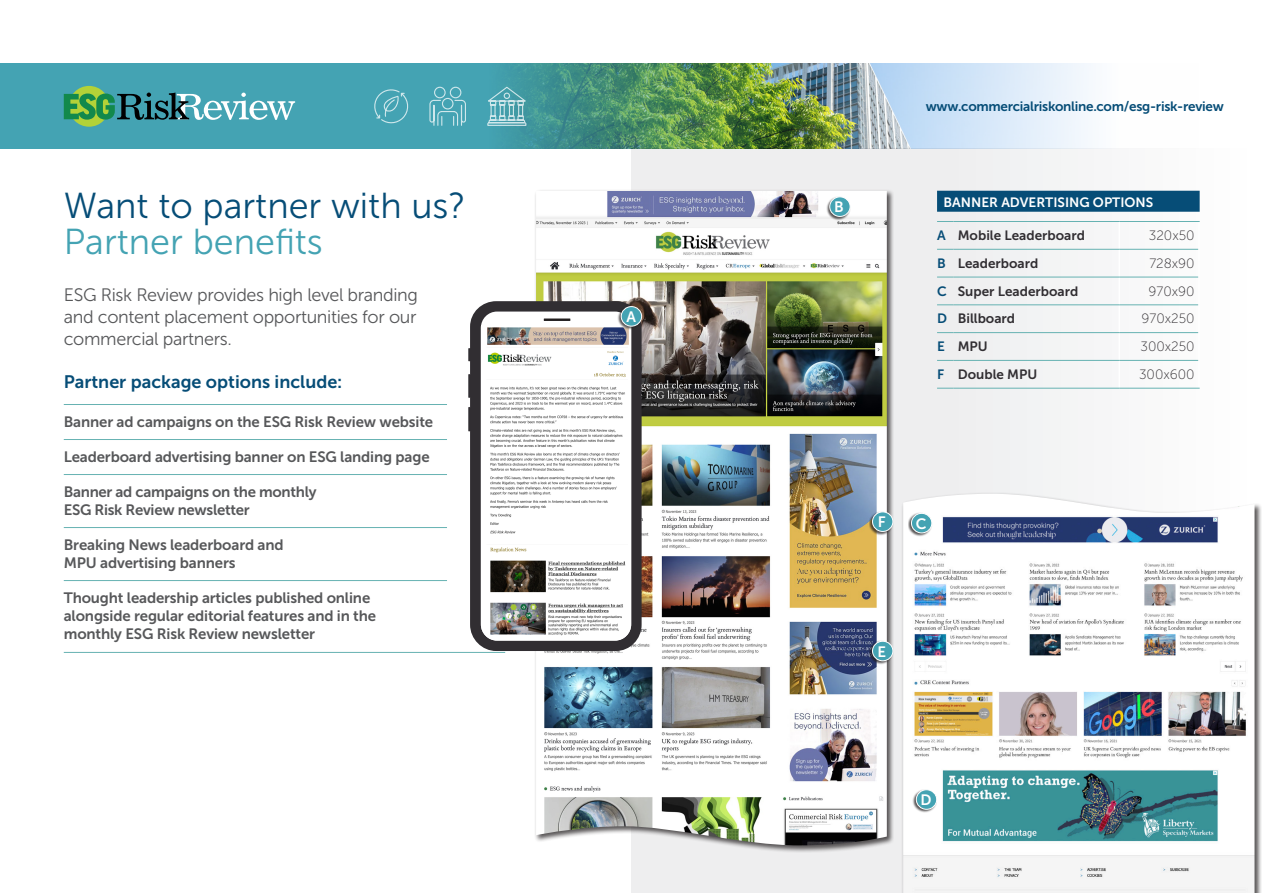
<style>
.page{position:relative;width:1263px;height:893px;background:#fff}
.page>*{position:absolute;margin:0;border:0;box-sizing:border-box;transform-origin:0 0}
.t1{font:36px/36px "Museo Sans 300";color:#064d77}
.t2{font:18px/21.6px "Museo Sans 300";letter-spacing:-.02em;color:#57585a;text-align:justify}
.t3{font:18px "Museo Sans 700";color:#064d77}
.t4{font:15px/18px "Museo Sans 700";letter-spacing:-.01em;color:#57585a}
.t5{font:15px "Museo Sans 700";color:#fff}
.t6{font:13.5px "Museo Sans 700";color:#312e32}
.t7{font:13.5px "Museo Sans 700";letter-spacing:-.02em;color:#064d77}
.t8{font:13.5px "Museo Sans 100";color:#312e32}
.Heads-2{font:13.5px "Museo Sans 700";color:#fff}
.s1{color:#44a3b3}
</style>
<div class="page">
<div style="left:0;top:64px;width:1199px;height:85px;background:#44a3b3"></div>
<img style="left:508px;top:64px;width:659px;height:85px">
<svg style="left:487px;top:86px;width:41px;height:40px"></svg>
<svg style="left:429px;top:86px;width:37px;height:40px"></svg>
<svg style="left:374px;top:89px;width:35px;height:35px"></svg>
<div style="left:69px;top:86px;width:40px;height:41px;background:#b3d238;border-radius:50%"></div>
<svg style="left:64px;top:93px;width:231px;height:27px"></svg>
<div style="left:631px;top:149px;width:632px;height:744px;background:#f2f3f4"></div>
<hr style="left:64px;top:404px;width:383px;height:1px;background:#66b2b2">
<hr style="left:64px;top:439px;width:383px;height:1px;background:#66b2b2">
<hr style="left:64px;top:474px;width:383px;height:1px;background:#66b2b2">
<hr style="left:64px;top:527px;width:383px;height:1px;background:#66b2b2">
<hr style="left:64px;top:580px;width:383px;height:1px;background:#66b2b2">
<hr style="left:64px;top:652px;width:441px;height:1px;background:#66b2b2">
<div style="left:534px;top:189px;width:360px;height:664px;background:#231f20;opacity:.75"></div>
<img style="left:536px;top:191px;width:351px;height:654px">
<div style="left:901px;top:492px;width:361px;height:401px;background:#231f20;opacity:.75"></div>
<img style="left:903px;top:494px;width:351px;height:399px">
<div style="left:937px;top:191px;width:263px;height:21px;background:#064d77"></div>
<hr style="left:1198px;top:222px;width:2px;height:27px;background:#fff">
<hr style="left:1198px;top:249px;width:2px;height:28px;background:#fff">
<hr style="left:1198px;top:277px;width:2px;height:28px;background:#fff">
<hr style="left:1198px;top:305px;width:2px;height:28px;background:#fff">
<hr style="left:1198px;top:333px;width:2px;height:27px;background:#fff">
<hr style="left:1198px;top:360px;width:2px;height:28px;background:#fff">
<hr style="left:1118px;top:222px;width:2px;height:27px;background:#fff">
<hr style="left:1118px;top:250px;width:2px;height:27px;background:#fff">
<hr style="left:1118px;top:277px;width:2px;height:27px;background:#fff">
<hr style="left:1118px;top:305px;width:2px;height:27px;background:#fff">
<hr style="left:1118px;top:333px;width:2px;height:27px;background:#fff">
<hr style="left:1118px;top:361px;width:2px;height:27px;background:#fff">
<svg style="left:937px;top:221px;width:16px;height:1px"></svg>
<hr style="left:953px;top:221px;width:166px;height:1px;background:#66b2b2">
<hr style="left:1119px;top:221px;width:81px;height:1px;background:#66b2b2">
<svg style="left:937px;top:249px;width:16px;height:1px"></svg>
<hr style="left:953px;top:249px;width:166px;height:1px;background:#66b2b2">
<hr style="left:1119px;top:249px;width:79px;height:1px;background:#66b2b2">
<svg style="left:937px;top:277px;width:16px;height:1px"></svg>
<hr style="left:953px;top:277px;width:166px;height:1px;background:#66b2b2">
<hr style="left:1119px;top:277px;width:79px;height:1px;background:#66b2b2">
<svg style="left:937px;top:304px;width:16px;height:1px"></svg>
<hr style="left:953px;top:304px;width:166px;height:1px;background:#66b2b2">
<hr style="left:1119px;top:304px;width:79px;height:1px;background:#66b2b2">
<svg style="left:937px;top:332px;width:16px;height:1px"></svg>
<hr style="left:953px;top:332px;width:166px;height:1px;background:#66b2b2">
<hr style="left:1119px;top:332px;width:79px;height:1px;background:#66b2b2">
<svg style="left:937px;top:360px;width:16px;height:1px"></svg>
<hr style="left:953px;top:360px;width:166px;height:1px;background:#66b2b2">
<hr style="left:1119px;top:360px;width:79px;height:1px;background:#66b2b2">
<svg style="left:937px;top:388px;width:16px;height:1px"></svg>
<hr style="left:953px;top:388px;width:166px;height:1px;background:#66b2b2">
<hr style="left:1119px;top:388px;width:81px;height:1px;background:#66b2b2">
<div style="left:869px;top:640px;width:24px;height:25px;background:#231f20;opacity:.75"></div>
<div style="left:872px;top:641px;width:21px;height:20px;background:#44a3b3;border-radius:50%"></div>
<div style="left:872px;top:641px;width:21px;height:20px;border:1px solid #fff;border-radius:50%"></div>
<div style="left:826px;top:196px;width:25px;height:24px;background:#231f20;opacity:.75"></div>
<div style="left:830px;top:197px;width:20px;height:19px;background:#44a3b3;border-radius:50%"></div>
<div style="left:829px;top:196px;width:21px;height:21px;border:1px solid #fff;border-radius:50%"></div>
<div style="left:912px;top:789px;width:25px;height:24px;background:#231f20;opacity:.75"></div>
<div style="left:916px;top:790px;width:21px;height:19px;background:#44a3b3;border-radius:50%"></div>
<div style="left:916px;top:789px;width:21px;height:21px;border:1px solid #fff;border-radius:50%"></div>
<div style="left:869px;top:511px;width:24px;height:24px;background:#231f20;opacity:.75"></div>
<div style="left:872px;top:512px;width:21px;height:19px;background:#44a3b3;border-radius:50%"></div>
<div style="left:872px;top:511px;width:21px;height:21px;border:1px solid #fff;border-radius:50%"></div>
<svg style="left:468px;top:301px;width:174px;height:350px;fill:#312e32"></svg>
<svg style="left:481px;top:312px;width:136px;height:13px"></svg>
<img style="left:481px;top:325px;width:150px;height:316px">
<hr style="left:544px;top:318px;width:26px;height:3px;background:#231f20">
<div style="left:907px;top:512px;width:25px;height:25px;background:#231f20;opacity:.75"></div>
<div style="left:911px;top:513px;width:21px;height:20px;background:#44a3b3;border-radius:50%"></div>
<div style="left:911px;top:513px;width:21px;height:20px;border:1px solid #fff;border-radius:50%"></div>
<div style="left:617px;top:306px;width:25px;height:24px;background:#231f20;opacity:.75"></div>
<div style="left:621px;top:307px;width:21px;height:19px;background:#44a3b3;border-radius:50%"></div>
<div style="left:621px;top:306px;width:21px;height:21px;border:1px solid #fff;border-radius:50%"></div>
<p class="t1" style="left:64px;top:188px;width:404px">Want to partner with us?<br><span class="s1">Partner benefits</span></p>
<p class="t2" style="left:64px;top:285px;width:356px">ESG Risk Review provides high level branding and content placement opportunities for our commercial partners.</p>
<p class="t3" style="left:64px;top:371px;width:280px">Partner package options include:</p>
<p class="t4" style="left:64px;top:413px;width:371px">Banner ad campaigns on the ESG Risk Review website</p>
<p class="t4" style="left:64px;top:448px;width:367px">Leaderboard advertising banner on ESG landing page</p>
<p class="t4" style="left:64px;top:483px;width:254px">Banner ad campaigns on the monthly<br>ESG Risk Review newsletter</p>
<p class="t4" style="left:64px;top:536px;width:221px">Breaking News leaderboard and<br>MPU advertising banners</p>
<p class="t4" style="left:64px;top:589px;width:314px">Thought leadership articles published online alongside regular editorial features and in the monthly ESG Risk Review newsletter</p>
<p class="t5" style="left:626px;top:308px;width:11px">A</p>
<p class="t5" style="left:834px;top:199px;width:11px">B</p>
<p class="t7" style="left:926px;top:99px;width:299px">www.commercialriskonline.com/esg-risk-review</p>
<p class="Heads-2" style="left:944px;top:194px;width:211px">BANNER ADVERTISING OPTIONS</p>
<p class="t7" style="left:937px;top:228px;width:10px">A</p>
<p class="t6" style="left:958px;top:228px;width:129px">Mobile Leaderboard</p>
<p class="t8" style="left:1149px;top:228px;width:47px">320x50</p>
<p class="t7" style="left:937px;top:256px;width:10px">B</p>
<p class="t6" style="left:958px;top:256px;width:82px">Leaderboard</p>
<p class="t8" style="left:1149px;top:256px;width:47px">728x90</p>
<p class="t7" style="left:937px;top:283px;width:11px">C</p>
<p class="t6" style="left:958px;top:283px;width:122px">Super Leaderboard</p>
<p class="t8" style="left:1148px;top:284px;width:48px">970x90</p>
<p class="t7" style="left:937px;top:311px;width:11px">D</p>
<p class="t6" style="left:958px;top:311px;width:59px">Billboard</p>
<p class="t8" style="left:1141px;top:312px;width:55px">970x250</p>
<p class="t7" style="left:937px;top:339px;width:9px">E</p>
<p class="t6" style="left:958px;top:339px;width:32px">MPU</p>
<p class="t8" style="left:1140px;top:339px;width:56px">300x250</p>
<p class="t7" style="left:937px;top:367px;width:9px">F</p>
<p class="t6" style="left:958px;top:367px;width:81px">Double MPU</p>
<p class="t8" style="left:1139px;top:367px;width:57px">300x600</p>
<p class="t5" style="left:878px;top:514px;width:9px">F</p>
<p class="t5" style="left:916px;top:515px;width:12px">C</p>
<p class="t5" style="left:877px;top:643px;width:10px">E</p>
<p class="t5" style="left:920px;top:792px;width:13px">D</p>
</div>
